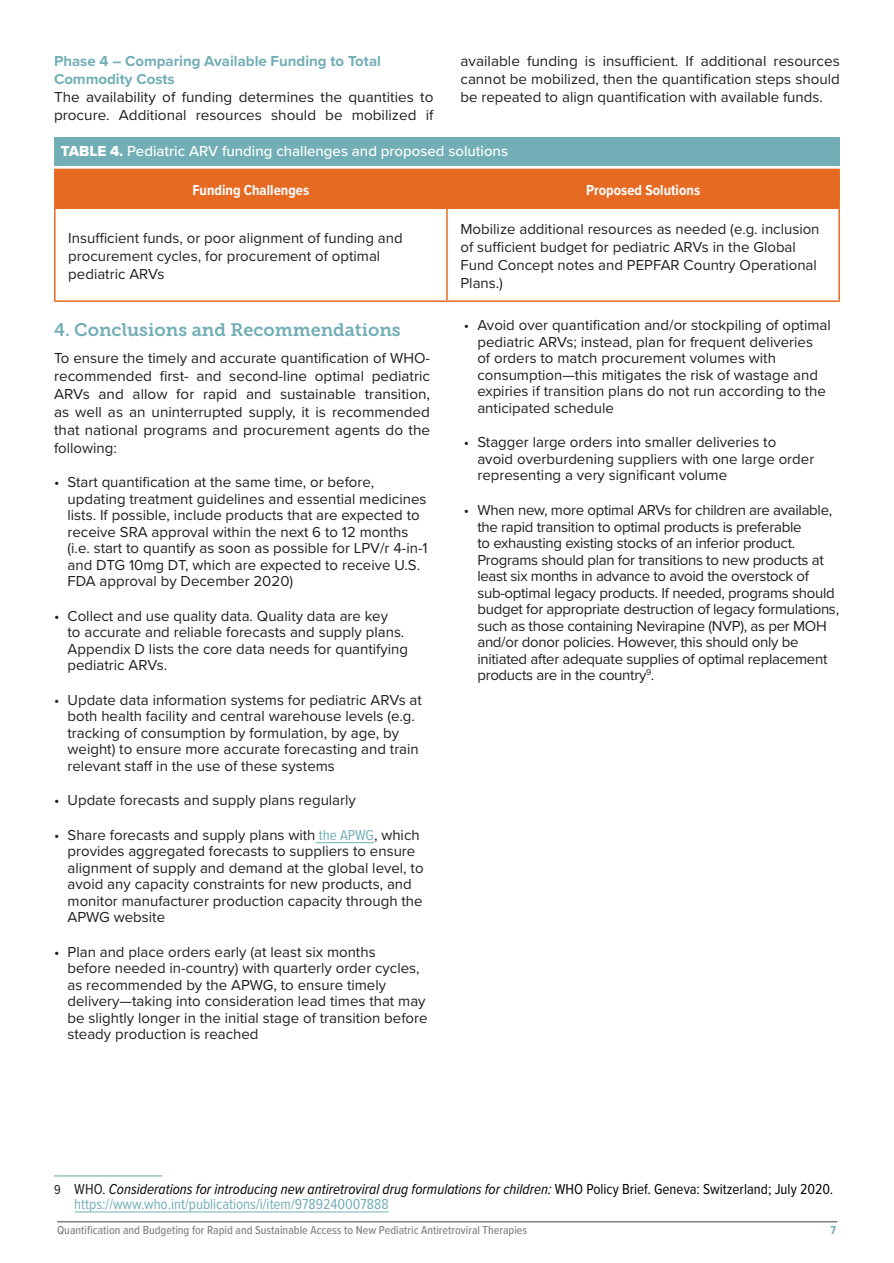
<style>
.page{position:relative;width:894px;height:1263px;background:#fff}
.page>*{position:absolute;margin:0;border:0;box-sizing:border-box;transform-origin:0 0}
.t1{font:18px "Museo Slab 700";color:#72aeb6}
.t2{font:15px/16.5px "Proxima Nova";color:#231f20}
.t3{font:15px/16.5px "Proxima Nova";letter-spacing:-.02em;color:#231f20}
.t4{font:italic 15px/15px "Proxima Nova Cond";color:#040503}
.t5{font:500 15px "Proxima Nova";color:#fff}
.t6{font:700 15px/18px "Proxima Nova";color:#72aeb6}
.t7{font:700 15px "Proxima Nova Cond";color:#fff}
.t8{font:500 12px "Proxima Nova Cond";color:#808285}
.t9{font:700 12px "Proxima Nova Cond";color:#72aeb6}
.s1{font-family:"Proxima Nova Extrabld";font-weight:400}
.s2{font-family:"Proxima Nova Cond";color:#72aeb6}
.s3{font-style:normal;font-size:13.5px;color:#231f20}
.s4{font-style:normal;color:#231f20}
.s5{font-style:normal}
.s6{font-style:normal;color:#72aeb6}
</style>
<div class="page">
<hr style="left:57px;top:1221px;width:780px;height:1px;background:#808285">
<hr style="left:54px;top:1175px;width:108px;height:1px;background:#72aeb6">
<hr style="left:74px;top:1211px;width:314px;height:1px;background:#72aeb6">
<div style="left:54px;top:137px;width:785px;height:29px;background:#72aeb6"></div>
<div style="left:56px;top:170px;width:782px;height:37px;background:#e76a22"></div>
<hr style="left:446px;top:170px;width:1px;height:37px;background:#e76a22">
<hr style="left:446px;top:209px;width:1px;height:91px;background:#e76a22">
<hr style="left:54px;top:169px;width:393px;height:1px;background:#e76a22">
<hr style="left:54px;top:170px;width:2px;height:37px;background:#e76a22">
<hr style="left:447px;top:169px;width:392px;height:1px;background:#e76a22">
<hr style="left:838px;top:170px;width:1px;height:37px;background:#e76a22">
<hr style="left:54px;top:207px;width:393px;height:2px;background:#e76a22">
<hr style="left:54px;top:209px;width:2px;height:91px;background:#e76a22">
<hr style="left:447px;top:207px;width:392px;height:2px;background:#e76a22">
<hr style="left:838px;top:209px;width:1px;height:91px;background:#e76a22">
<hr style="left:54px;top:300px;width:393px;height:2px;background:#e76a22">
<hr style="left:447px;top:300px;width:392px;height:2px;background:#e76a22">
<hr style="left:315px;top:842px;width:59px;height:1px;background:#72aeb6">
<p class="t6" style="left:54px;top:52px;width:328px">Phase 4 – Comparing Available Funding to Total<br>Commodity Costs</p>
<p class="t2" style="left:54px;top:87px;width:381px;line-height:18px">The availability of funding determines the quantities to procure. Additional resources should be mobilized if</p>
<p class="t2" style="left:460px;top:51px;width:381px;line-height:18px;text-align:justify">available funding is insufficient. If additional resources cannot be mobilized, then the quantification steps should be repeated to align quantification with available funds.</p>
<p class="t5" style="left:61px;top:140px;width:448px"><span class="s1">TABLE 4.</span> Pediatric ARV funding challenges and proposed solutions</p>
<p class="t7" style="left:192px;top:179px;width:118px">Funding Challenges</p>
<p class="t7" style="left:585px;top:179px;width:116px">Proposed Solutions</p>
<p class="t2" style="left:68px;top:228px;width:336px;line-height:18px">Insufficient funds, or poor alignment of funding and procurement cycles, for procurement of optimal pediatric ARVs</p>
<p class="t2" style="left:460px;top:219px;width:360px;line-height:18px">Mobilize additional resources as needed (e.g. inclusion of sufficient budget for pediatric ARVs in the Global Fund Concept notes and PEPFAR Country Operational Plans.)</p>
<p class="t1" style="left:54px;top:319px;width:348px">4. Conclusions and Recommendations</p>
<p class="t2" style="left:54px;top:348px;width:377px;line-height:18px;text-align:justify">To ensure the timely and accurate quantification of WHO&shy;recommended first- and second-line optimal pediatric ARVs and allow for rapid and sustainable transition, as well as an uninterrupted supply, it is recommended that national programs and procurement agents do the following:</p>
<p class="t2" style="left:68px;top:473px;width:361px;text-indent:-14px">• Start quantification at the same time, or before, updating treatment guidelines and essential medicines lists. If possible, include products that are expected to receive SRA approval within the next 6 to 12 months (i.e. start to quantify as soon as possible for LPV/r 4-in-1 and DTG 10mg DT, which are expected to receive U.S.<br>FDA approval by December 2020)</p>
<p class="t2" style="left:68px;top:606px;width:342px;text-indent:-14px">• Collect and use quality data. Quality data are key<br>to accurate and reliable forecasts and supply plans.<br>Appendix D lists the core data needs for quantifying pediatric ARVs.</p>
<p class="t2" style="left:68px;top:690px;width:356px;text-indent:-14px">• Update data information systems for pediatric ARVs at both health facility and central warehouse levels (e.g. tracking of consumption by formulation, by age, by weight) to ensure more accurate forecasting and train relevant staff in the use of these systems</p>
<p class="t2" style="left:54px;top:791px;width:303px">• Update forecasts and supply plans regularly</p>
<p class="t2" style="left:68px;top:825px;width:357px;text-indent:-14px">• Share forecasts and supply plans with <span class="s2">the APWG</span>, which provides aggregated forecasts to suppliers to ensure alignment of supply and demand at the global level, to avoid any capacity constraints for new products, and monitor manufacturer production capacity through the APWG website</p>
<p class="t2" style="left:68px;top:942px;width:361px;text-indent:-14px">• Plan and place orders early (at least six months<br>before needed in-country) with quarterly order cycles, as recommended by the APWG, to ensure timely delivery—taking into consideration lead times that may be slightly longer in the initial stage of transition before steady production is reached</p>
<p class="t2" style="left:477px;top:316px;width:355px;text-indent:-13px">• Avoid over quantification and/or stockpiling of optimal pediatric ARVs; instead, plan for frequent deliveries<br>of orders to match procurement volumes with consumption—this mitigates the risk of wastage and expiries if transition plans do not run according to the anticipated schedule</p>
<p class="t2" style="left:477px;top:433px;width:338px;text-indent:-13px">• Stagger large orders into smaller deliveries to avoid overburdening suppliers with one large order representing a very significant volume</p>
<p class="t3" style="left:477px;top:501px;width:363px;text-indent:-13px">• When new, more optimal ARVs for children are available, the rapid transition to optimal products is preferable<br>to exhausting existing stocks of an inferior product.<br>Programs should plan for transitions to new products at least six months in advance to avoid the overstock of sub-optimal legacy products. If needed, programs should budget for appropriate destruction of legacy formulations, such as those containing Nevirapine (NVP), as per MOH and/or donor policies. However, this should only be initiated after adequate supplies of optimal replacement products are in the country<sup>9</sup>.</p>
<p class="t4" style="left:74px;top:1180px;width:760px;text-indent:-20px"><span class="s3">9</span> <span class="s4">WHO.</span> Considerations for introducing new antiretroviral drug formulations for children: <span class="s5">WHO Policy Brief. Geneva: Switzerland; July 2020. </span><span class="s6">https://www.who.int/publications/i/item/9789240007888</span></p>
<p class="t8" style="left:57px;top:1221px;width:471px">Quantification and Budgeting for Rapid and Sustainable Access to New Pediatric Antiretroviral Therapies</p>
<p class="t9" style="left:830px;top:1221px;width:7px">7</p>
</div>
